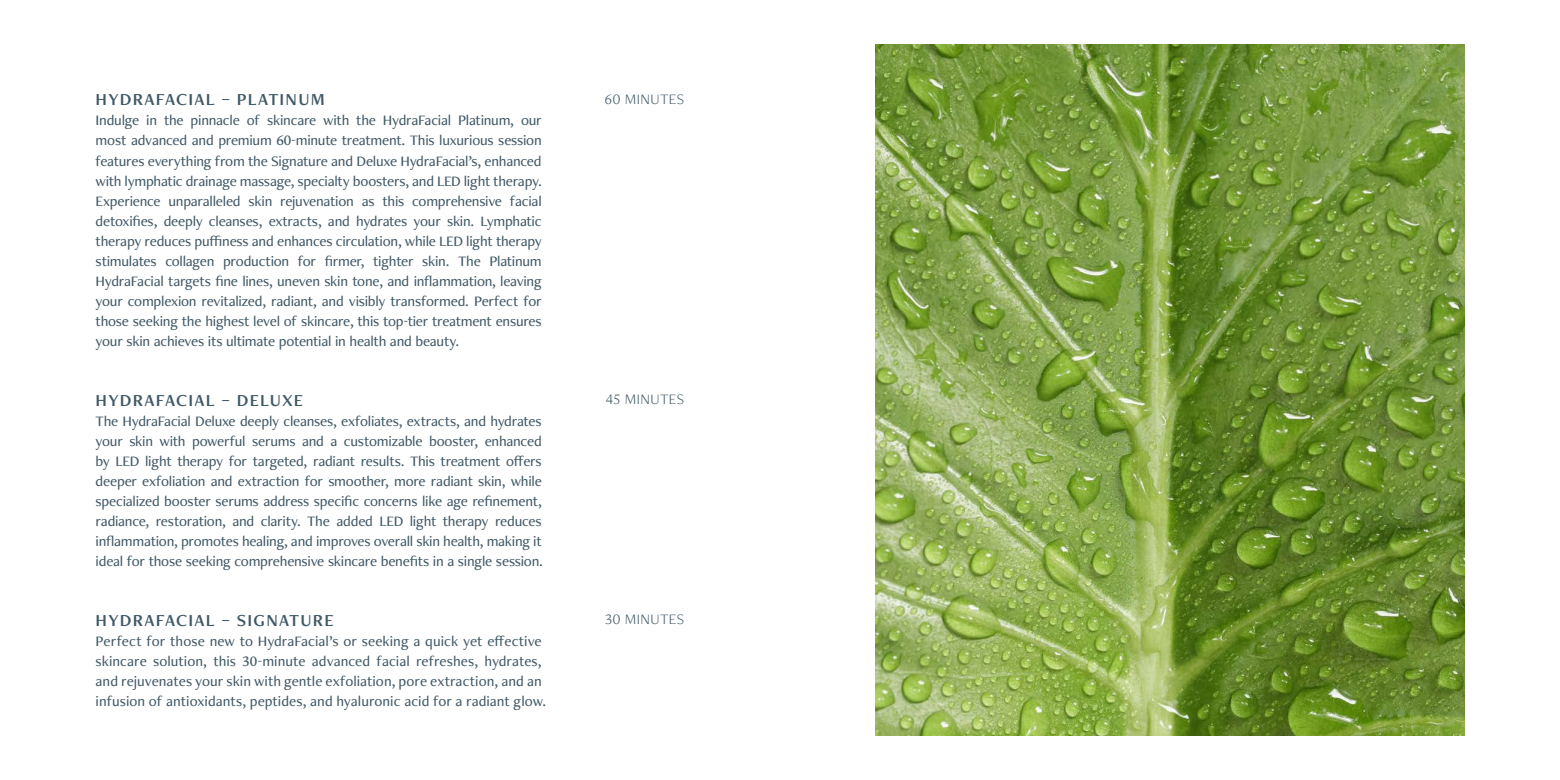
<style>
.page{position:relative;width:1560px;height:780px;background:#fff}
.page>*{position:absolute;margin:0;border:0;box-sizing:border-box;transform-origin:0 0}
.t1{font:17.5px "Freight Neo Pro Semi";letter-spacing:.065em;color:#415967}
.t2{font:500 15px/20px "Freight Neo Pro";color:#415967;text-align:justify}
.t3{font:300 15px "Freight Neo Pro";letter-spacing:.03em;color:#415967}
</style>
<div class="page">
<img style="left:875px;top:44px;width:588px;height:691px">
<p class="t1" style="left:96px;top:88px;width:231px">HYDRAFACIAL – PLATINUM</p>
<p class="t2" style="left:96px;top:110px;width:447px">Indulge in the pinnacle of skincare with the HydraFacial Platinum, our most advanced and premium 60-minute treatment. This luxurious session features everything from the Signature and Deluxe HydraFacial’s, enhanced with lymphatic drainage massage, specialty boosters, and LED light therapy.<br>Experience unparalleled skin rejuvenation as this comprehensive facial detoxifies, deeply cleanses, extracts, and hydrates your skin. Lymphatic therapy reduces puffiness and enhances circulation, while LED light therapy stimulates collagen production for firmer, tighter skin. The Platinum HydraFacial targets fine lines, uneven skin tone, and inflammation, leaving your complexion revitalized, radiant, and visibly transformed. Perfect for those seeking the highest level of skincare, this top-tier treatment ensures your skin achieves its ultimate potential in health and beauty.</p>
<p class="t1" style="left:96px;top:388px;width:209px">HYDRAFACIAL – DELUXE</p>
<p class="t2" style="left:96px;top:410px;width:449px">The HydraFacial Deluxe deeply cleanses, exfoliates, extracts, and hydrates your skin with powerful serums and a customizable booster, enhanced by LED light therapy for targeted, radiant results. This treatment offers deeper exfoliation and extraction for smoother, more radiant skin, while specialized booster serums address specific concerns like age refinement, radiance, restoration, and clarity. The added LED light therapy reduces inflammation, promotes healing, and improves overall skin health, making it ideal for those seeking comprehensive skincare benefits in a single session.</p>
<p class="t1" style="left:96px;top:608px;width:239px">HYDRAFACIAL – SIGNATURE</p>
<p class="t2" style="left:96px;top:630px;width:452px;text-align:left">Perfect for those new to HydraFacial’s or seeking a quick yet effective skincare solution, this 30-minute advanced facial refreshes, hydrates, and rejuvenates your skin with gentle exfoliation, pore extraction, and an infusion of antioxidants, peptides, and hyaluronic acid for a radiant glow.</p>
<p class="t3" style="left:605px;top:89px;width:81px">60 MINUTES</p>
<p class="t3" style="left:606px;top:389px;width:80px">45 MINUTES</p>
<p class="t3" style="left:604px;top:609px;width:81px">30 MINUTES</p>
</div>
